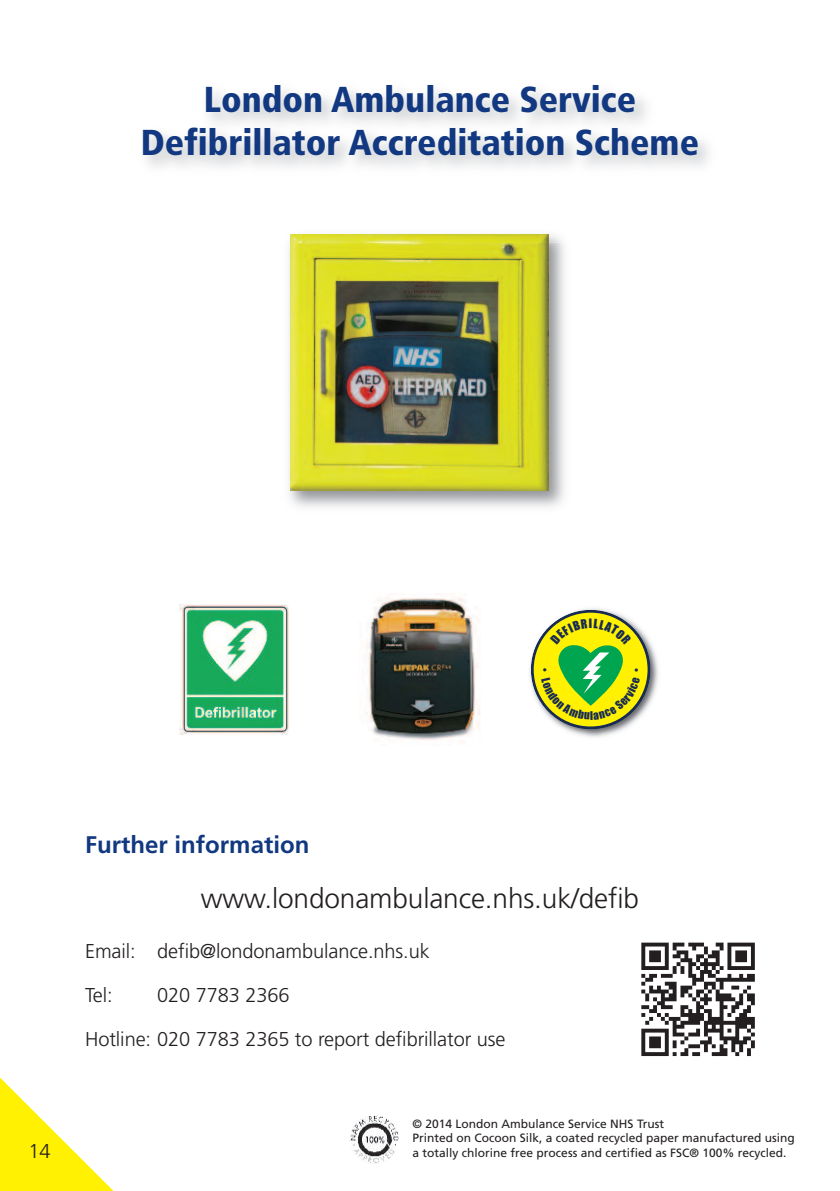
<style>
.page{position:relative;width:840px;height:1191px;background:#fff}
.page>*{position:absolute;margin:0;border:0;box-sizing:border-box;transform-origin:0 0}
.t1{font:900 condensed 36px/43.2px "Frutiger LT Std";color:#113880;text-align:center}
.t2{font:300 28px "Frutiger LT Std";letter-spacing:-.005em;color:#231f20}
.t3{font:700 24px "Frutiger LT Std";color:#113880}
.t4{font:300 20px "Frutiger LT Std";letter-spacing:-.005em;color:#231f20}
.t5{font:12px/14.4px "Frutiger LT Std";color:#231f20}
</style>
<div class="page">
<svg style="left:0;top:1077px;width:114px;height:114px"></svg>
<img style="left:360px;top:593px;width:120px;height:150px">
<img style="left:530px;top:608px;width:129px;height:129px">
<svg style="left:532px;top:611px;width:116px;height:117px"></svg>
<div style="left:530px;top:610px;width:120px;height:119px;border:3px solid #172b53;border-radius:50%"></div>
<svg style="left:641px;top:942px;width:113px;height:114px"></svg>
<img style="left:289px;top:242px;width:276px;height:266px">
<img style="left:290px;top:242px;width:258px;height:248px">
<img style="left:288px;top:232px;width:277px;height:10px">
<img style="left:290px;top:234px;width:258px;height:8px">
<img style="left:349px;top:1114px;width:49px;height:50px;border-radius:50%">
<img style="left:180px;top:604px;width:109px;height:131px">
<svg style="left:541px;top:618px;width:98px;height:102px;background:#bad829"></svg>
<h1 class="t1" style="left:141px;top:81px;width:559px">London Ambulance Service<br>Defibrillator Accreditation Scheme</h1>
<h3 class="t4" style="left:28px;top:1142px;width:24px">14</h3>
<h3 class="t3" style="left:85px;top:835px;width:226px">Further information</h3>
<h2 class="t2" style="left:201px;top:886px;width:439px">www.londonambulance.nhs.uk/defib</h2>
<h3 class="t4" style="left:85px;top:943px;width:346px">Email: defib@londonambulance.nhs.uk</h3>
<h3 class="t4" style="left:85px;top:987px;width:29px">Tel:</h3>
<h3 class="t4" style="left:157px;top:987px;width:134px">020 7783 2366</h3>
<h3 class="t4" style="left:85px;top:1031px;width:421px">Hotline: 020 7783 2365 to report defibrillator use</h3>
<p class="t5" style="left:412px;top:1117px;width:384px">© 2014 London Ambulance Service NHS Trust<br>Printed on Cocoon Silk, a coated recycled paper manufactured using a totally chlorine free process and certified as FSC® 100% recycled.</p>
</div>
